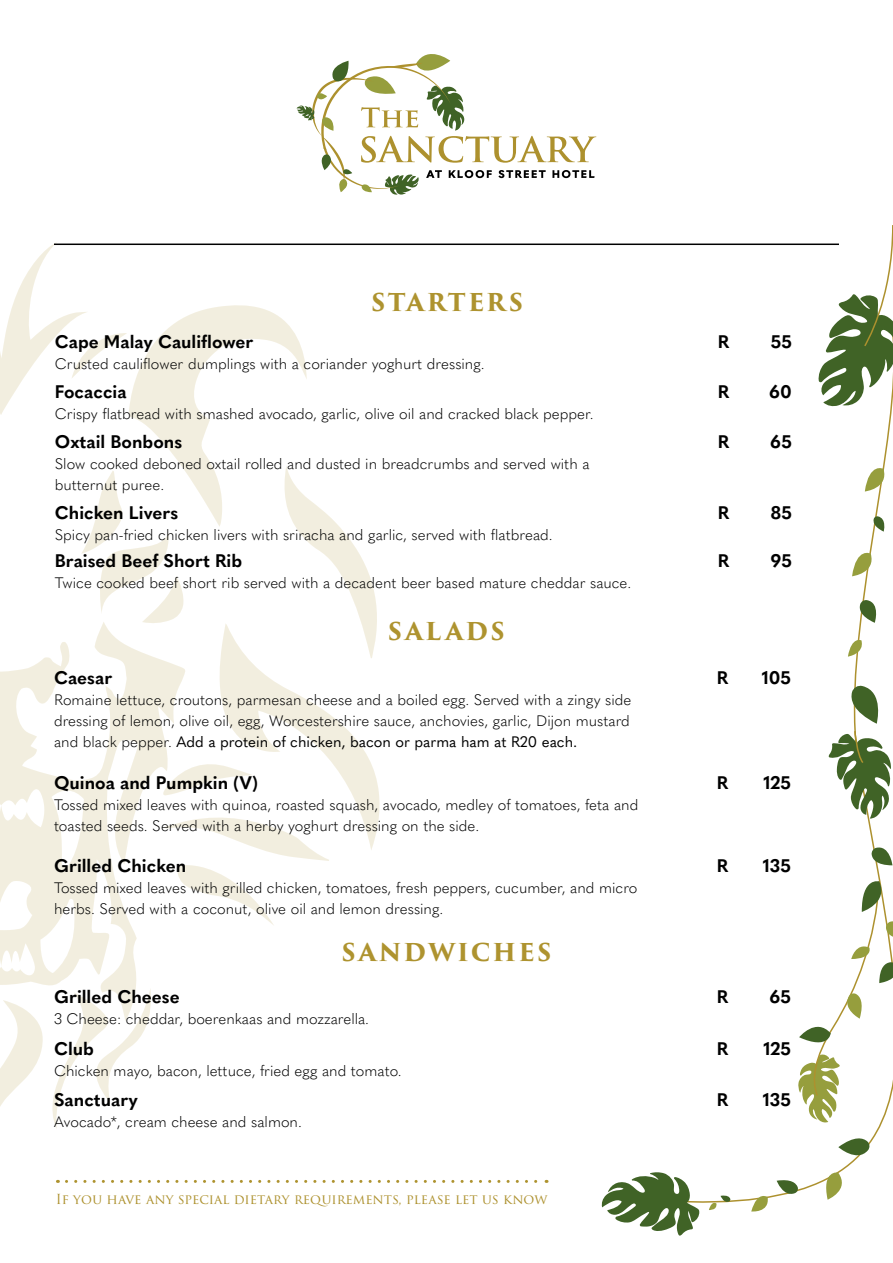
<style>
.page{position:relative;width:893px;height:1263px;background:#fff}
.page>*{position:absolute;margin:0;border:0;box-sizing:border-box;transform-origin:0 0}
.t1{font:700 24px "Trajan Pro 3";letter-spacing:.1em;color:#ae932f}
.t2{font:700 18px "Quasimoda";color:#000}
.t3{font:300 15px/21px "Quasimoda";color:#000}
.t4{font:13.5px "Trajan Pro 3";color:#ad912e}
.s1{font-weight:400}
</style>
<div class="page">
<svg style="left:52px;top:1021px;width:96px;height:107px"></svg>
<svg style="left:0;top:1021px;width:43px;height:85px"></svg>
<svg style="left:0;top:242px;width:381px;height:683px"></svg>
<svg style="left:0;top:621px;width:186px;height:400px"></svg>
<hr style="left:54px;top:244px;width:785px;height:1px;background:#000">
<svg style="left:66px;top:1180px;width:481px;height:3px"></svg>
<svg style="left:601px;top:1172px;width:98px;height:64px"></svg>
<svg style="left:865px;top:462px;width:20px;height:29px"></svg>
<svg style="left:852px;top:546px;width:20px;height:30px"></svg>
<svg style="left:848px;top:636px;width:14px;height:21px"></svg>
<svg style="left:873px;top:516px;width:12px;height:16px"></svg>
<svg style="left:859px;top:600px;width:18px;height:23px"></svg>
<svg style="left:751px;top:1196px;width:19px;height:16px"></svg>
<svg style="left:821px;top:1169px;width:24px;height:31px"></svg>
<svg style="left:871px;top:844px;width:21px;height:21px"></svg>
<svg style="left:798px;top:876px;width:95px;height:247px"></svg>
<svg style="left:851px;top:685px;width:28px;height:39px"></svg>
<svg style="left:777px;top:1180px;width:21px;height:17px"></svg>
<svg style="left:709px;top:1195px;width:22px;height:15px"></svg>
<svg style="left:838px;top:1138px;width:32px;height:25px"></svg>
<svg style="left:818px;top:225px;width:75px;height:182px"></svg>
<svg style="left:828px;top:730px;width:63px;height:89px"></svg>
<svg style="left:297px;top:54px;width:299px;height:141px"></svg>
<h1 class="t1" style="left:372px;top:284px;width:153px">STARTERS</h1>
<p class="t2" style="left:55px;top:328px;width:200px">Cape Malay Cauliflower</p>
<p class="t3" style="left:55px;top:352px;width:431px">Crusted cauliflower dumplings with a coriander yoghurt dressing.</p>
<p class="t2" style="left:55px;top:377px;width:73px">Focaccia</p>
<p class="t3" style="left:55px;top:402px;width:540px">Crispy flatbread with smashed avocado, garlic, olive oil and cracked black pepper.</p>
<p class="t2" style="left:55px;top:427px;width:129px">Oxtail Bonbons</p>
<p class="t3" style="left:55px;top:452px;width:536px">Slow cooked deboned oxtail rolled and dusted in breadcrumbs and served with a butternut puree.</p>
<p class="t2" style="left:55px;top:498px;width:125px">Chicken Livers</p>
<p class="t3" style="left:55px;top:523px;width:499px">Spicy pan-fried chicken livers with sriracha and garlic, served with flatbread.</p>
<p class="t2" style="left:55px;top:547px;width:189px">Braised Beef Short Rib</p>
<p class="t3" style="left:55px;top:572px;width:578px">Twice cooked beef short rib served with a decadent beer based mature cheddar sauce.</p>
<h1 class="t1" style="left:388px;top:614px;width:118px">SALADS</h1>
<p class="t2" style="left:54px;top:664px;width:60px">Caesar</p>
<p class="t3" style="left:54px;top:688px;width:579px;text-align:justify">Romaine lettuce, croutons, parmesan cheese and a boiled egg. Served with a zingy side dressing of lemon, olive oil, egg, Worcestershire sauce, anchovies, garlic, Dijon mustard and black pepper. <span class="s1">Add a protein of chicken, bacon or parma ham at R20 each.</span></p>
<p class="t2" style="left:54px;top:768px;width:206px">Quinoa and Pumpkin (V)</p>
<p class="t3" style="left:54px;top:793px;width:586px">Tossed mixed leaves with quinoa, roasted squash, avocado, medley of tomatoes, feta and toasted seeds. Served with a herby yoghurt dressing on the side.</p>
<p class="t2" style="left:54px;top:852px;width:134px">Grilled Chicken</p>
<p class="t3" style="left:54px;top:876px;width:585px">Tossed mixed leaves with grilled chicken, tomatoes, fresh peppers, cucumber, and micro herbs. Served with a coconut, olive oil and lemon dressing.</p>
<h1 class="t1" style="left:342px;top:934px;width:211px">SANDWICHES</h1>
<p class="t2" style="left:54px;top:983px;width:127px">Grilled Cheese</p>
<p class="t3" style="left:54px;top:1007px;width:317px">3 Cheese: cheddar, boerenkaas and mozzarella.</p>
<p class="t2" style="left:54px;top:1034px;width:41px">Club</p>
<p class="t3" style="left:54px;top:1059px;width:349px">Chicken mayo, bacon, lettuce, fried egg and tomato.</p>
<p class="t2" style="left:54px;top:1085px;width:85px">Sanctuary</p>
<p class="t3" style="left:54px;top:1110px;width:249px">Avocado*, cream cheese and salmon.</p>
<p class="t4" style="left:56px;top:1190px;width:493px">If you have any special dietary requirements, please let us know</p>
<p class="t2" style="left:718px;top:328px;width:13px">R</p>
<p class="t2" style="left:718px;top:377px;width:13px">R</p>
<p class="t2" style="left:718px;top:427px;width:13px">R</p>
<p class="t2" style="left:718px;top:498px;width:13px">R</p>
<p class="t2" style="left:718px;top:547px;width:13px">R</p>
<p class="t2" style="left:771px;top:328px;width:22px">55</p>
<p class="t2" style="left:769px;top:377px;width:24px">60</p>
<p class="t2" style="left:770px;top:427px;width:23px">65</p>
<p class="t2" style="left:771px;top:498px;width:23px">85</p>
<p class="t2" style="left:770px;top:547px;width:23px">95</p>
<p class="t2" style="left:717px;top:664px;width:13px">R</p>
<p class="t2" style="left:762px;top:664px;width:31px">105</p>
<p class="t2" style="left:717px;top:768px;width:13px">R</p>
<p class="t2" style="left:763px;top:768px;width:29px">125</p>
<p class="t2" style="left:717px;top:852px;width:13px">R</p>
<p class="t2" style="left:763px;top:852px;width:30px">135</p>
<p class="t2" style="left:717px;top:983px;width:13px">R</p>
<p class="t2" style="left:717px;top:1034px;width:13px">R</p>
<p class="t2" style="left:717px;top:1085px;width:13px">R</p>
<p class="t2" style="left:769px;top:983px;width:23px">65</p>
<p class="t2" style="left:763px;top:1034px;width:29px">125</p>
<p class="t2" style="left:763px;top:1085px;width:30px">135</p>
</div>
